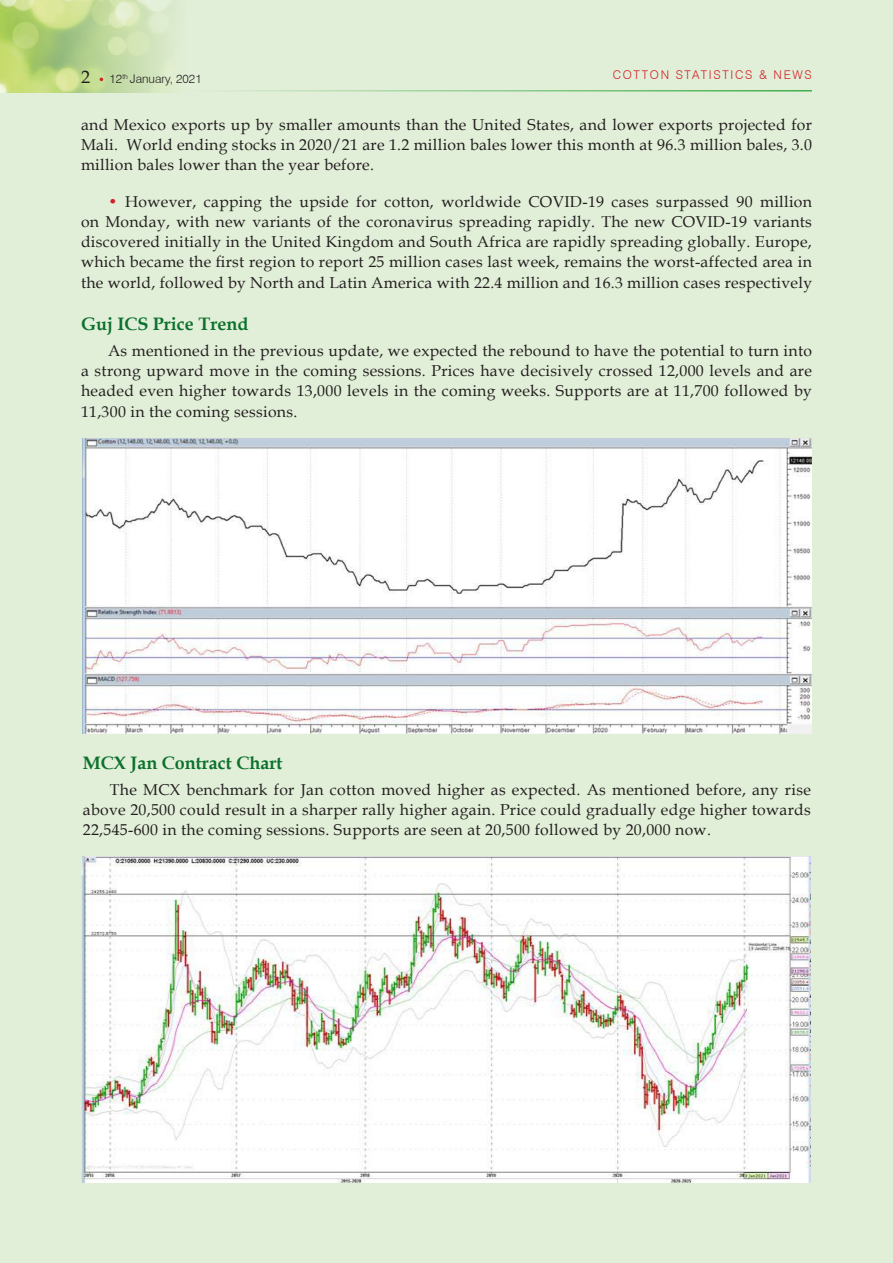
<style>
.page{position:relative;width:893px;height:1263px;background:#e2efd8}
.page>*{position:absolute;margin:0;border:0;box-sizing:border-box;transform-origin:0 0}
.BODY_BOLD{font:700 18px "Book Antiqua";color:#0b712d}
.t1{font:18px "Book Antiqua";color:#231f20}
.BODY_TEXT{font:15.75px/20.2px "Book Antiqua";letter-spacing:.02em;color:#231f20;text-align:justify}
.t2{font:300 12px "Swiss 721 BT";letter-spacing:.14em;color:#d1232a}
.t3{font:300 12px "Swiss 721 BT";color:#231f20}
.s1{color:#d1232a}
</style>
<div class="page">
<img style="left:0;top:0;width:174px;height:93px">
<hr style="left:186px;top:90px;width:626px;height:2px;background:#40ae49">
<img style="left:83px;top:438px;width:729px;height:296px">
<img style="left:81px;top:857px;width:730px;height:325px">
<p class="t1" style="left:81px;top:64px;width:10px">2</p>
<p class="t2" style="left:613px;top:67px;width:201px">COTTON STATISTICS &amp; NEWS</p>
<p class="t3" style="left:110px;top:71px;width:94px">12<sup>th</sup> January, 2021</p>
<p class="BODY_TEXT" style="left:81px;top:114px;width:732px">and Mexico exports up by smaller amounts than the United States, and lower exports projected for Mali. World ending stocks in 2020/21 are 1.2 million bales lower this month at 96.3 million bales, 3.0 million bales lower than the year before.</p>
<p class="BODY_TEXT" style="left:81px;top:191px;width:733px;text-indent:27px"><span class="s1">•</span> However, capping the upside for cotton, worldwide COVID-19 cases surpassed 90 million on Monday, with new variants of the coronavirus spreading rapidly. The new COVID-19 variants discovered initially in the United Kingdom and South Africa are rapidly spreading globally. Europe, which became the first region to report 25 million cases last week, remains the worst-affected area in the world, followed by North and Latin America with 22.4 million and 16.3 million cases respectively</p>
<p class="BODY_BOLD" style="left:81px;top:312px;width:169px">Guj ICS Price Trend</p>
<p class="BODY_TEXT" style="left:81px;top:340px;width:732px;text-indent:27px">As mentioned in the previous update, we expected the rebound to have the potential to turn into a strong upward move in the coming sessions. Prices have decisively crossed 12,000 levels and are headed even higher towards 13,000 levels in the coming weeks. Supports are at 11,700 followed by 11,300 in the coming sessions.</p>
<p class="BODY_BOLD" style="left:83px;top:751px;width:201px">MCX Jan Contract Chart</p>
<p class="BODY_TEXT" style="left:83px;top:779px;width:729px;text-indent:27px">The MCX benchmark for Jan cotton moved higher as expected. As mentioned before, any rise above 20,500 could result in a sharper rally higher again. Price could gradually edge higher towards 22,545-600 in the coming sessions. Supports are seen at 20,500 followed by 20,000 now.</p>
</div>
